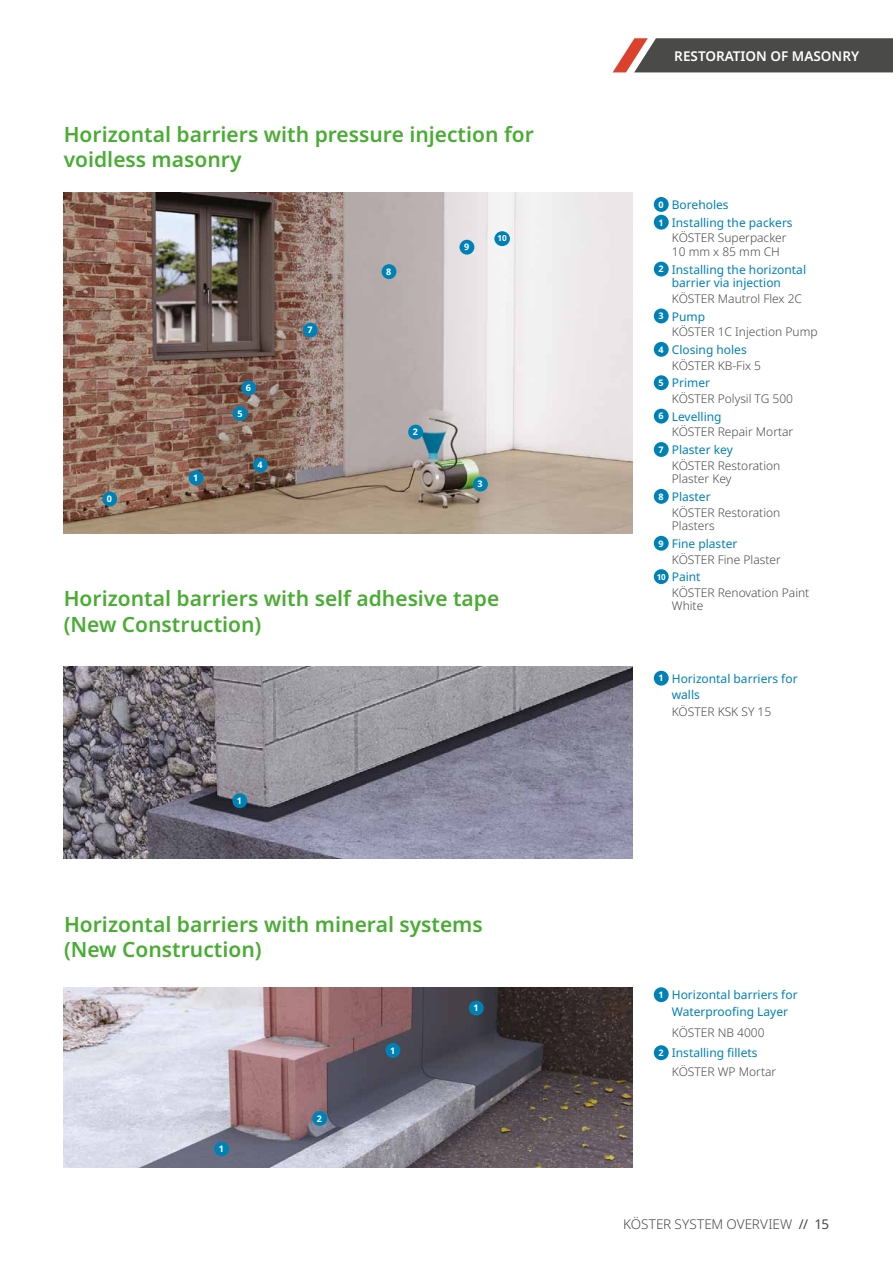
<style>
.page{position:relative;width:893px;height:1263px;background:#fff}
.page>*{position:absolute;margin:0;border:0;box-sizing:border-box;transform-origin:0 0}
.t1{font:600 21px/25.2px "Noto Sans";color:#49ad33}
.t2{font:300 13.5px "Noto Sans";letter-spacing:.005em;color:#4a4a49}
.t3{font:600 13.5px "Noto Sans";color:#fff}
.t4{font:300 12px/17.7px "Noto Sans";color:#4a4a49}
.t5{font:12px/17.7px "Noto Sans";color:#0081b6}
.t6{font:700 9px "Noto Sans";color:#fff}
.t7{font:700 8.25px "Noto Sans";color:#fff}
.s1{font-weight:700;font-size:9px;color:#fff}
.s2{font-weight:400;color:#0081b6}
.s3{font-weight:300;color:#4a4a49}
.s4{font-weight:700;font-size:8.25px;color:#fff}
.s5{font-weight:400}
</style>
<div class="page">
<img style="left:64px;top:193px;width:568px;height:340px">
<div style="left:654px;top:197px;width:15px;height:15px;background:#0081b6;border-radius:50%"></div>
<div style="left:654px;top:215px;width:15px;height:15px;background:#0081b6;border-radius:50%"></div>
<div style="left:654px;top:262px;width:15px;height:14px;background:#0081b6;border-radius:50%"></div>
<div style="left:654px;top:308px;width:15px;height:15px;background:#0081b6;border-radius:50%"></div>
<div style="left:654px;top:342px;width:15px;height:15px;background:#0081b6;border-radius:50%"></div>
<div style="left:654px;top:375px;width:15px;height:15px;background:#0081b6;border-radius:50%"></div>
<div style="left:654px;top:409px;width:15px;height:15px;background:#0081b6;border-radius:50%"></div>
<div style="left:654px;top:442px;width:15px;height:15px;background:#0081b6;border-radius:50%"></div>
<div style="left:654px;top:489px;width:15px;height:15px;background:#0081b6;border-radius:50%"></div>
<div style="left:654px;top:536px;width:15px;height:15px;background:#0081b6;border-radius:50%"></div>
<div style="left:654px;top:569px;width:15px;height:15px;background:#0081b6;border-radius:50%"></div>
<div style="left:189px;top:470px;width:15px;height:15px;background:#0081b6;border-radius:50%"></div>
<div style="left:408px;top:425px;width:15px;height:14px;background:#0081b6;border-radius:50%"></div>
<div style="left:473px;top:477px;width:15px;height:15px;background:#0081b6;border-radius:50%"></div>
<div style="left:253px;top:458px;width:15px;height:14px;background:#0081b6;border-radius:50%"></div>
<div style="left:233px;top:406px;width:15px;height:15px;background:#0081b6;border-radius:50%"></div>
<div style="left:241px;top:381px;width:15px;height:14px;background:#0081b6;border-radius:50%"></div>
<div style="left:303px;top:323px;width:15px;height:15px;background:#0081b6;border-radius:50%"></div>
<div style="left:382px;top:264px;width:14px;height:15px;background:#0081b6;border-radius:50%"></div>
<div style="left:459px;top:240px;width:15px;height:15px;background:#0081b6;border-radius:50%"></div>
<div style="left:494px;top:231px;width:16px;height:15px;background:#0081b6;border-radius:50%"></div>
<img style="left:64px;top:667px;width:568px;height:191px">
<div style="left:232px;top:793px;width:15px;height:15px;background:#0081b6;border-radius:50%"></div>
<div style="left:654px;top:671px;width:15px;height:15px;background:#0081b6;border-radius:50%"></div>
<svg style="left:613px;top:38px;width:280px;height:34px;background:#5e5755"></svg>
<div style="left:654px;top:987px;width:15px;height:15px;background:#0081b6;border-radius:50%"></div>
<div style="left:654px;top:1045px;width:15px;height:15px;background:#0081b6;border-radius:50%"></div>
<img style="left:64px;top:987px;width:569px;height:181px">
<div style="left:214px;top:1141px;width:15px;height:15px;background:#0081b6;border-radius:50%"></div>
<div style="left:312px;top:1111px;width:15px;height:15px;background:#0081b6;border-radius:50%"></div>
<div style="left:385px;top:1043px;width:15px;height:15px;background:#0081b6;border-radius:50%"></div>
<div style="left:469px;top:1001px;width:15px;height:14px;background:#0081b6;border-radius:50%"></div>
<div style="left:102px;top:492px;width:15px;height:14px;background:#0081b6;border-radius:50%"></div>
<h1 class="t1" style="left:64px;top:122px;width:472px">Horizontal barriers with pressure injection for voidless masonry</h1>
<p class="t6" style="left:107px;top:493px;width:7px">0</p>
<p class="t6" style="left:193px;top:472px;width:7px">1</p>
<p class="t6" style="left:246px;top:382px;width:7px">6</p>
<p class="t6" style="left:237px;top:407px;width:7px">5</p>
<p class="t6" style="left:258px;top:459px;width:7px">4</p>
<p class="t6" style="left:308px;top:324px;width:7px">7</p>
<p class="t6" style="left:386px;top:265px;width:7px">8</p>
<p class="t6" style="left:464px;top:241px;width:7px">9</p>
<p class="t7" style="left:497px;top:232px;width:11px">10</p>
<p class="t6" style="left:413px;top:426px;width:7px">2</p>
<p class="t6" style="left:478px;top:478px;width:7px">3</p>
<h1 class="t1" style="left:64px;top:587px;width:437px">Horizontal barriers with self adhesive tape (New Construction)</h1>
<p class="t6" style="left:237px;top:794px;width:7px">1</p>
<h1 class="t1" style="left:64px;top:912px;width:420px">Horizontal barriers with mineral systems (New Construction)</h1>
<p class="t6" style="left:219px;top:1142px;width:7px">1</p>
<p class="t6" style="left:317px;top:1112px;width:7px">2</p>
<p class="t6" style="left:390px;top:1044px;width:7px">1</p>
<p class="t6" style="left:473px;top:1002px;width:7px">1</p>
<p class="t3" style="left:674px;top:46px;width:186px">RESTORATION OF MASONRY</p>
<p class="t5" style="left:658px;top:196px;width:136px"><span class="s1">0</span> Boreholes<br><span class="s1">1</span> Installing the packers</p>
<p class="t4" style="left:672px;top:232px;width:116px;line-height:13.5px">KÖSTER Superpacker<br>10 mm x 85 mm CH</p>
<p class="t5" style="left:672px;top:263px;width:136px;line-height:13.5px;text-indent:-13px"><span class="s1">2</span> Installing the horizontal barrier via injection</p>
<p class="t4" style="left:658px;top:290px;width:145px;text-indent:13px">KÖSTER Mautrol Flex 2C<br><span class="s1">3</span> <span class="s2">Pump</span></p>
<p class="t4" style="left:658px;top:323px;width:161px;text-indent:13px">KÖSTER 1C Injection Pump<br><span class="s1">4</span> <span class="s2">Closing holes</span></p>
<p class="t4" style="left:658px;top:357px;width:104px;text-indent:13px">KÖSTER KB-Fix 5<br><span class="s1">5</span> <span class="s2">Primer</span></p>
<p class="t4" style="left:658px;top:390px;width:136px;text-indent:13px">KÖSTER Polysil TG 500<br><span class="s1">6</span> <span class="s2">Levelling</span></p>
<p class="t4" style="left:658px;top:423px;width:136px;text-indent:13px">KÖSTER Repair Mortar<br><span class="s1">7</span> <span class="s2">Plaster key</span></p>
<p class="t4" style="left:672px;top:459px;width:110px;line-height:13.5px">KÖSTER Restoration<br>Plaster Key</p>
<p class="t4" style="left:672px;top:489px;width:110px;line-height:15.6px;text-indent:-13px"><span class="s1">8</span> <span class="s2">Plaster<br></span>KÖSTER Restoration</p>
<p class="t5" style="left:658px;top:517px;width:81px;text-indent:13px"><span class="s3">Plasters<br></span><span class="s1">9</span> Fine plaster</p>
<p class="t4" style="left:657px;top:551px;width:126px;text-indent:15px">KÖSTER Fine Plaster<br><span class="s4">10</span> <span class="s2">Paint</span></p>
<p class="t4" style="left:672px;top:586px;width:139px;line-height:13.5px">KÖSTER Renovation Paint<br>White</p>
<p class="t5" style="left:672px;top:670px;width:127px;line-height:16.5px;text-indent:-13px"><span class="s1">1</span> Horizontal barriers for walls</p>
<p class="t4" style="left:672px;top:703px;width:101px">KÖSTER KSK SY 15</p>
<p class="t5" style="left:658px;top:987px;width:141px;line-height:16.5px;text-align:center"><span class="s1">1</span> Horizontal barriers for<br>Waterproofing Layer</p>
<p class="t5" style="left:658px;top:1022px;width:108px;line-height:20.7px;text-indent:13px"><span class="s3">KÖSTER NB 4000<br></span><span class="s1">2</span> Installing fillets</p>
<p class="t4" style="left:672px;top:1063px;width:106px">KÖSTER WP Mortar</p>
<p class="t2" style="left:623px;top:1214px;width:207px">KÖSTER SYSTEM OVERVIEW <span class="s5">// 15</span></p>
</div>
